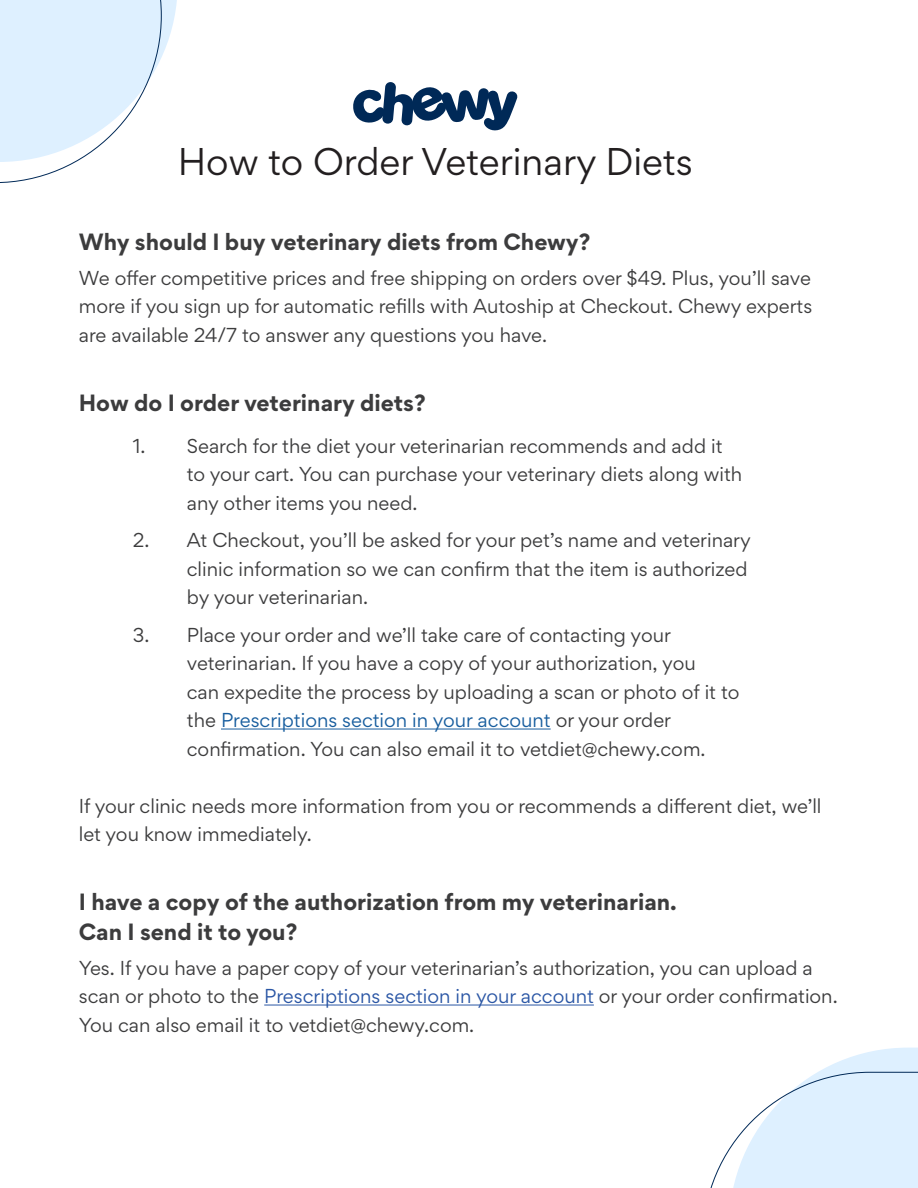
<style>
.page{position:relative;width:918px;height:1188px;background:#fff}
.page>*{position:absolute;margin:0;border:0;box-sizing:border-box;transform-origin:0 0}
.t1{font:34.5px "Gordita";color:#231f20}
.t2{font:700 21px "Gordita";color:#3c3c3d}
.t3{font:18px/28.5px "Gordita";color:#3c3c3d}
.t4{font:18px "Gordita";color:#175d9e}
.s1{color:#3c3c3d}
.s2{color:#2a56a5}
</style>
<div class="page">
<hr style="left:221px;top:729px;width:330px;height:1px;background:#175d9e">
<hr style="left:264px;top:1005px;width:330px;height:1px;background:#2a56a5">
<svg style="left:353px;top:82px;width:165px;height:49px"></svg>
<svg style="left:0;top:0;width:177px;height:183px"></svg>
<svg style="left:710px;top:1048px;width:208px;height:140px"></svg>
<p class="t1" style="left:178px;top:137px;width:517px">How to Order Veterinary Diets</p>
<p class="t2" style="left:79px;top:225px;width:513px">Why should I buy veterinary diets from Chewy?</p>
<p class="t3" style="left:79px;top:263px;width:735px;text-align:justify">We offer competitive prices and free shipping on orders over $49. Plus, you’ll save more if you sign up for automatic refills with Autoship at Checkout. Chewy experts are available 24/7 to answer any questions you have.</p>
<p class="t2" style="left:79px;top:386px;width:348px">How do I order veterinary diets?</p>
<p class="t3" style="left:133px;top:431px;width:591px">1. Search for the diet your veterinarian recommends and add it</p>
<p class="t3" style="left:187px;top:460px;width:557px">to your cart. You can purchase your veterinary diets along with</p>
<p class="t3" style="left:187px;top:488px;width:232px">any other items you need.</p>
<p class="t3" style="left:133px;top:526px;width:620px">2. At Checkout, you’ll be asked for your pet’s name and veterinary</p>
<p class="t3" style="left:187px;top:554px;width:562px">clinic information so we can confirm that the item is authorized</p>
<p class="t3" style="left:187px;top:583px;width:183px">by your veterinarian.</p>
<p class="t3" style="left:133px;top:620px;width:540px">3. Place your order and we’ll take care of contacting your</p>
<p class="t3" style="left:187px;top:649px;width:510px">veterinarian. If you have a copy of your authorization, you</p>
<p class="t3" style="left:187px;top:677px;width:554px">can expedite the process by uploading a scan or photo of it to</p>
<p class="t4" style="left:187px;top:707px;width:486px"><span class="s1">the</span> Prescriptions section in your account <span class="s1">or your order</span></p>
<p class="t3" style="left:187px;top:734px;width:520px">confirmation. You can also email it to vetdiet@chewy.com.</p>
<p class="t3" style="left:79px;top:791px;width:744px">If your clinic needs more information from you or recommends a different diet, we’ll let you know immediately.</p>
<p class="t2" style="left:79px;top:885px;width:600px">I have a copy of the authorization from my veterinarian.</p>
<p class="t2" style="left:79px;top:915px;width:220px">Can I send it to you?</p>
<p class="t3" style="left:79px;top:953px;width:760px">Yes. If you have a paper copy of your veterinarian’s authorization, you can upload a scan or photo to the <span class="s2">Prescriptions section in your account</span> or your order confirmation.<br>You can also email it to vetdiet@chewy.com.</p>
</div>
